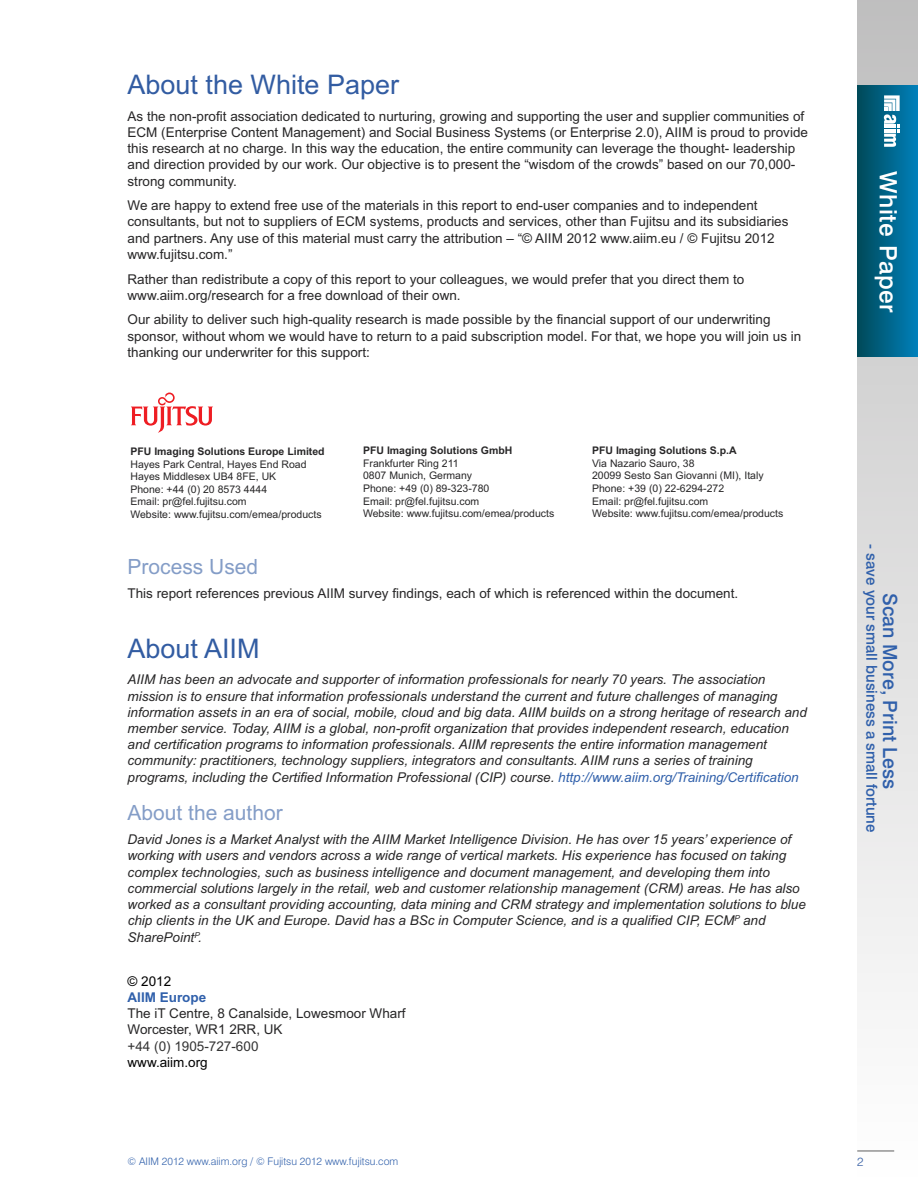
<style>
.page{position:relative;width:918px;height:1188px;background:#fff}
.page>*{position:absolute;margin:0;border:0;box-sizing:border-box;transform-origin:0 0}
.t1{font:27px "Arial";color:#325ca2}
.t2{font:500 24px "Swiss 721 BT";letter-spacing:.025em;color:#fff}
.t3{font:21px "Arial";color:#849dc7}
.t4{font:500 19.5px "Swiss 721 BT";color:#3060ab}
.t5{font:500 15px "Swiss 721 BT";color:#3060ab}
.t6{font:italic 13.5px/16.2px "Arial";color:#272627}
.t7{font:13.5px/16.2px "Arial";color:#272627}
.t8{font:13.5px "Arial";color:#333}
.t9{font:13.5px "Arial";color:#000}
.t10{font:700 13.5px "Arial";color:#3060ab}
.t11{font:300 12px "Swiss 721 BT";color:#325ca2}
.t12{font:10.5px/12.6px "Arial";color:#272627}
.t13{font:700 10.5px "Arial";color:#272627}
.t14{font:300 10.5px "Swiss 721 BT";color:#3060ab}
.s1{color:#3060ab}
</style>
<div class="page">
<svg style="left:858px;top:0;width:60px;height:1152px"></svg>
<hr style="left:857px;top:1150px;width:37px;height:2px;background:#939393">
<div style="left:857px;top:86px;width:61px;height:270px;background:linear-gradient(to right,#004958,#0080bb)"></div>
<svg style="left:884px;top:95px;width:16px;height:52px"></svg>
<svg style="left:131px;top:393px;width:82px;height:40px"></svg>
<h1 class="t1" style="left:128px;top:69px;width:273px">About the White Paper</h1>
<p class="t7" style="left:128px;top:108px;width:682px">As the non-profit association dedicated to nurturing, growing and supporting the user and supplier communities of ECM (Enterprise Content Management) and Social Business Systems (or Enterprise 2.0), AIIM is proud to provide this research at no charge. In this way the education, the entire community can leverage the thought- leadership and direction provided by our work. Our objective is to present the “wisdom of the crowds” based on our 70,000- strong community.</p>
<p class="t7" style="left:128px;top:197px;width:663px">We are happy to extend free use of the materials in this report to end-user companies and to independent consultants, but not to suppliers of ECM systems, products and services, other than Fujitsu and its subsidiaries and partners. Any use of this material must carry the attribution – “© AIIM 2012 www.aiim.eu / © Fujitsu 2012 www.fujitsu.com.”</p>
<p class="t7" style="left:128px;top:271px;width:618px">Rather than redistribute a copy of this report to your colleagues, we would prefer that you direct them to www.aiim.org/research for a free download of their own.</p>
<p class="t7" style="left:128px;top:312px;width:675px">Our ability to deliver such high-quality research is made possible by the financial support of our underwriting sponsor, without whom we would have to return to a paid subscription model. For that, we hope you will join us in thanking our underwriter for this support:</p>
<p class="t13" style="left:363px;top:444px;width:151px">PFU Imaging Solutions GmbH</p>
<p class="t12" style="left:363px;top:457px;width:193px">Frankfurter Ring 211<br>0807 Munich, Germany<br>Phone: +49 (0) 89-323-780<br>Email: pr@fel.fujitsu.com<br>Website: www.fujitsu.com/emea/products</p>
<p class="t13" style="left:592px;top:444px;width:146px">PFU Imaging Solutions S.p.A</p>
<p class="t12" style="left:592px;top:457px;width:193px">Via Nazario Sauro, 38<br>20099 Sesto San Giovanni (MI), Italy<br>Phone: +39 (0) 22-6294-272<br>Email: pr@fel.fujitsu.com<br>Website: www.fujitsu.com/emea/products</p>
<p class="t13" style="left:130px;top:445px;width:196px">PFU Imaging Solutions Europe Limited</p>
<p class="t12" style="left:130px;top:458px;width:193px">Hayes Park Central, Hayes End Road<br>Hayes Middlesex UB4 8FE, UK<br>Phone: +44 (0) 20 8573 4444<br>Email: pr@fel.fujitsu.com<br>Website: www.fujitsu.com/emea/products</p>
<h3 class="t3" style="left:128px;top:555px;width:132px">Process Used</h3>
<p class="t7" style="left:128px;top:586px;width:612px">This report references previous AIIM survey findings, each of which is referenced within the document.</p>
<h1 class="t1" style="left:128px;top:632px;width:134px">About AIIM</h1>
<p class="t6" style="left:128px;top:672px;width:681px">AIIM has been an advocate and supporter of information professionals for nearly 70 years. The association mission is to ensure that information professionals understand the current and future challenges of managing information assets in an era of social, mobile, cloud and big data. AIIM builds on a strong heritage of research and member service. Today, AIIM is a global, non-profit organization that provides independent research, education and certification programs to information professionals. AIIM represents the entire information management community: practitioners, technology suppliers, integrators and consultants. AIIM runs a series of training programs, including the Certified Information Professional (CIP) course. <span class="s1">http://www.aiim.org/Training/Certification</span></p>
<h3 class="t3" style="left:128px;top:801px;width:157px">About the author</h3>
<p class="t6" style="left:128px;top:831px;width:680px">David Jones is a Market Analyst with the AIIM Market Intelligence Division. He has over 15 years’ experience of working with users and vendors across a wide range of vertical markets. His experience has focused on taking complex technologies, such as business intelligence and document management, and developing them into commercial solutions largely in the retail, web and customer relationship management (CRM) areas. He has also worked as a consultant providing accounting, data mining and CRM strategy and implementation solutions to blue chip clients in the UK and Europe. David has a BSc in Computer Science, and is a qualified CIP, ECM<sup>P</sup> and SharePoint<sup>P</sup>.</p>
<p class="t9" style="left:128px;top:973px;width:45px">© 2012</p>
<p class="t10" style="left:128px;top:990px;width:80px">AIIM Europe</p>
<p class="t7" style="left:128px;top:1006px;width:280px">The iT Centre, 8 Canalside, Lowesmoor Wharf<br>Worcester, WR1 2RR, UK</p>
<p class="t8" style="left:128px;top:1038px;width:132px">+44 (0) 1905-727-600</p>
<p class="t9" style="left:128px;top:1054px;width:82px">www.aiim.org</p>
<h2 class="t2" style="left:897px;top:171px;width:144px;rotate:90deg">White Paper</h2>
<p class="t5" style="left:877px;top:544px;width:290px;rotate:90deg">- save your small business a small fortune</p>
<h3 class="t4" style="left:897px;top:593px;width:197px;rotate:90deg">Scan More, Print Less</h3>
<p class="t14" style="left:128px;top:1158px;width:272px">© AIIM 2012 www.aiim.org / © Fujitsu 2012 www.fujitsu.com</p>
<p class="t11" style="left:857px;top:1157px;width:8px">2</p>
</div>
